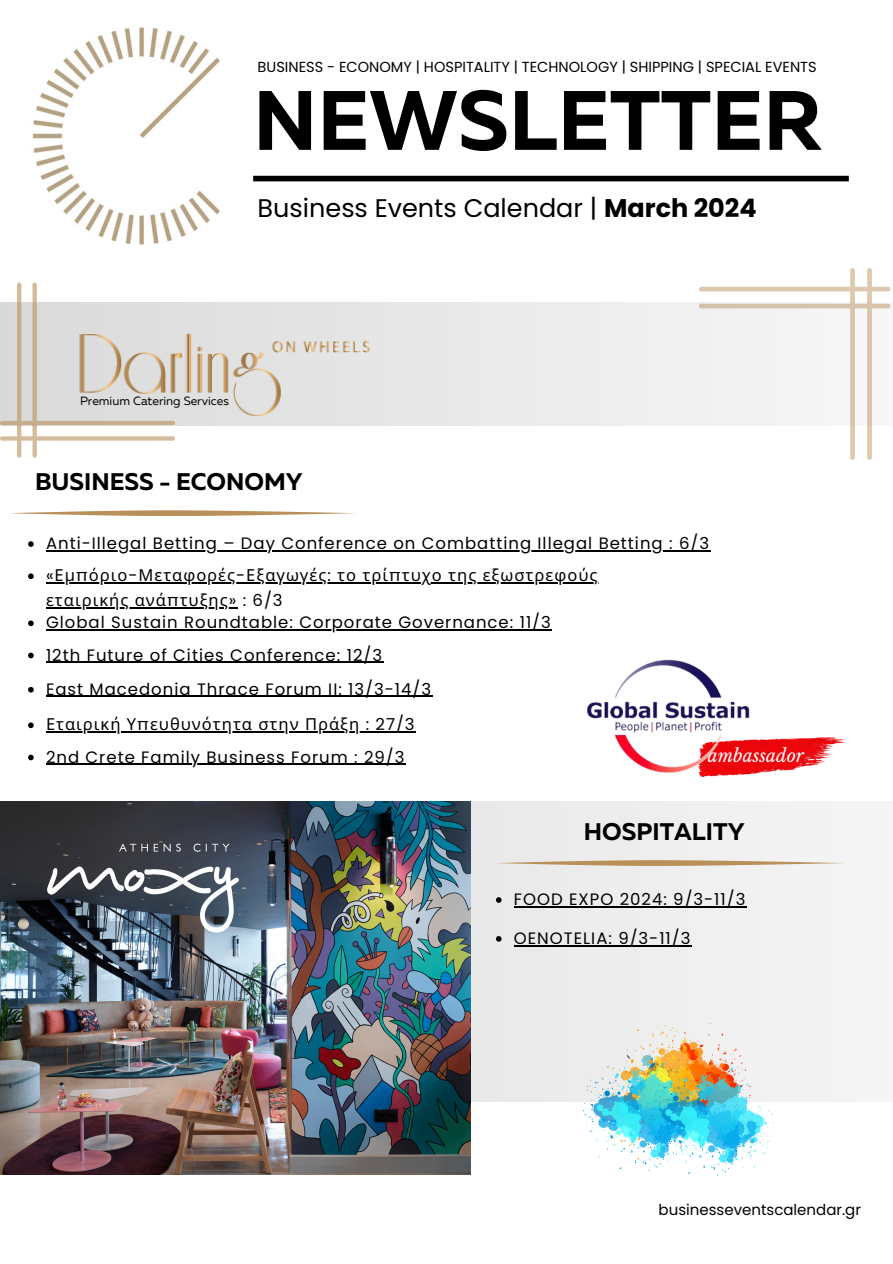
<style>
.page{position:relative;width:893px;height:1264px;background:#fff}
.page>*{position:absolute;margin:0;border:0;box-sizing:border-box;transform-origin:0 0}
.t1{font:700 84px "Muller";color:#000}
.t2{font:25.5px "Poppins";color:#000}
.t3{font:700 24px "Muller";color:#000}
.t4{font:italic 17.55px "Libre Baskerville";color:#fff}
.t5{font:16.5px "Poppins";letter-spacing:.06em;color:#000}
.t6{font:16.5px "Noto Sans";letter-spacing:.06em;color:#000}
.t7{font:15px "Poppins";color:#000}
.t8{font:14.55px "Poppins";color:#000}
.t9{font:12px "Muller";color:#000}
.s1{font-weight:700}
.s2{font-family:"Poppins"}
</style>
<div class="page">
<div style="left:253px;top:176px;width:595px;height:5px;background:#000"></div>
<img style="left:32px;top:27px;width:188px;height:218px">
<div style="left:0;top:302px;width:892px;height:123px;background:#ececec"></div>
<img style="left:175px;top:302px;width:205px;height:124px">
<div style="left:0;top:801px;width:892px;height:299px;background:#efefef"></div>
<img style="left:0;top:801px;width:470px;height:372px">
<img style="left:35px;top:764px;width:215px;height:214px">
<svg style="left:0;top:283px;width:175px;height:174px"></svg>
<svg style="left:699px;top:268px;width:191px;height:192px"></svg>
<svg style="left:496px;top:860px;width:346px;height:5px"></svg>
<svg style="left:9px;top:510px;width:347px;height:6px"></svg>
<img style="left:752px;top:737px;width:93px;height:37px">
<img style="left:587px;top:659px;width:165px;height:117px">
<img style="left:584px;top:1023px;width:189px;height:153px">
<svg style="left:28px;top:541px;width:6px;height:6px"></svg>
<hr style="left:46px;top:550px;width:664px;height:1px;background:#000">
<svg style="left:28px;top:573px;width:6px;height:6px"></svg>
<hr style="left:46px;top:582px;width:552px;height:1px;background:#000">
<hr style="left:46px;top:607px;width:191px;height:1px;background:#000">
<svg style="left:28px;top:620px;width:6px;height:6px"></svg>
<hr style="left:46px;top:629px;width:506px;height:1px;background:#000">
<svg style="left:28px;top:652px;width:6px;height:6px"></svg>
<hr style="left:46px;top:661px;width:337px;height:1px;background:#000">
<svg style="left:28px;top:687px;width:6px;height:5px"></svg>
<hr style="left:46px;top:696px;width:386px;height:1px;background:#000">
<svg style="left:496px;top:897px;width:5px;height:5px"></svg>
<hr style="left:514px;top:906px;width:232px;height:1px;background:#000">
<svg style="left:496px;top:936px;width:5px;height:5px"></svg>
<hr style="left:514px;top:945px;width:177px;height:1px;background:#000">
<svg style="left:28px;top:722px;width:6px;height:6px"></svg>
<hr style="left:46px;top:731px;width:369px;height:1px;background:#000">
<svg style="left:28px;top:754px;width:6px;height:6px"></svg>
<hr style="left:46px;top:763px;width:359px;height:1px;background:#000">
<p class="t8" style="left:257px;top:57px;width:560px">BUSINESS - ECONOMY | HOSPITALITY | TECHNOLOGY | SHIPPING | SPECIAL EVENTS</p>
<p class="t1" style="left:253px;top:85px;width:571px">NEWSLETTER</p>
<p class="t2" style="left:257px;top:190px;width:500px">Business Events Calendar | <span class="s1">March 2024</span></p>
<p class="t9" style="left:80px;top:396px;width:150px">Premium Catering Services</p>
<h2 class="t3" style="left:35px;top:472px;width:269px">BUSINESS - ECONOMY</h2>
<p class="t5" style="left:46px;top:532px;width:664px">Anti-Illegal Betting – Day Conference on Combatting Illegal Betting : 6/3</p>
<p class="t6" style="left:46px;top:563px;width:553px"><span class="s2">«</span>Εμ<span class="s2">π</span>όριο<span class="s2">-</span>Μεταφορές<span class="s2">-</span>Εξαγωγές<span class="s2">:</span> το τρί<span class="s2">π</span>τυχο της εξωστρεφούς</p>
<p class="t6" style="left:46px;top:588px;width:238px">εταιρικής ανά<span class="s2">π</span>τυξης<span class="s2">» : 6/3</span></p>
<p class="t5" style="left:46px;top:611px;width:506px">Global Sustain Roundtable: Corporate Governance: 11/3</p>
<p class="t5" style="left:46px;top:643px;width:337px">12th Future of Cities Conference: 12/3</p>
<p class="t5" style="left:46px;top:677px;width:386px">East Macedonia Thrace Forum II: 13/3-14/3</p>
<h2 class="t6" style="left:46px;top:712px;width:370px">Εταιρική Υ<span class="s2">π</span>ευθυνότητα στην Πράξη <span class="s2">: 27/3</span></h2>
<p class="t5" style="left:46px;top:745px;width:360px">2nd Crete Family Business Forum : 29/3</p>
<p class="t4" style="left:707px;top:745px;width:98px">ambassador</p>
<p class="t3" style="left:584px;top:821px;width:162px">HOSPITALITY</p>
<h4 class="t5" style="left:514px;top:887px;width:233px">FOOD EXPO 2024: 9/3-11/3</h4>
<p class="t5" style="left:514px;top:926px;width:178px">OENOTELIA: 9/3-11/3</p>
<p class="t7" style="left:658px;top:1198px;width:204px">businesseventscalendar.gr</p>
</div>
